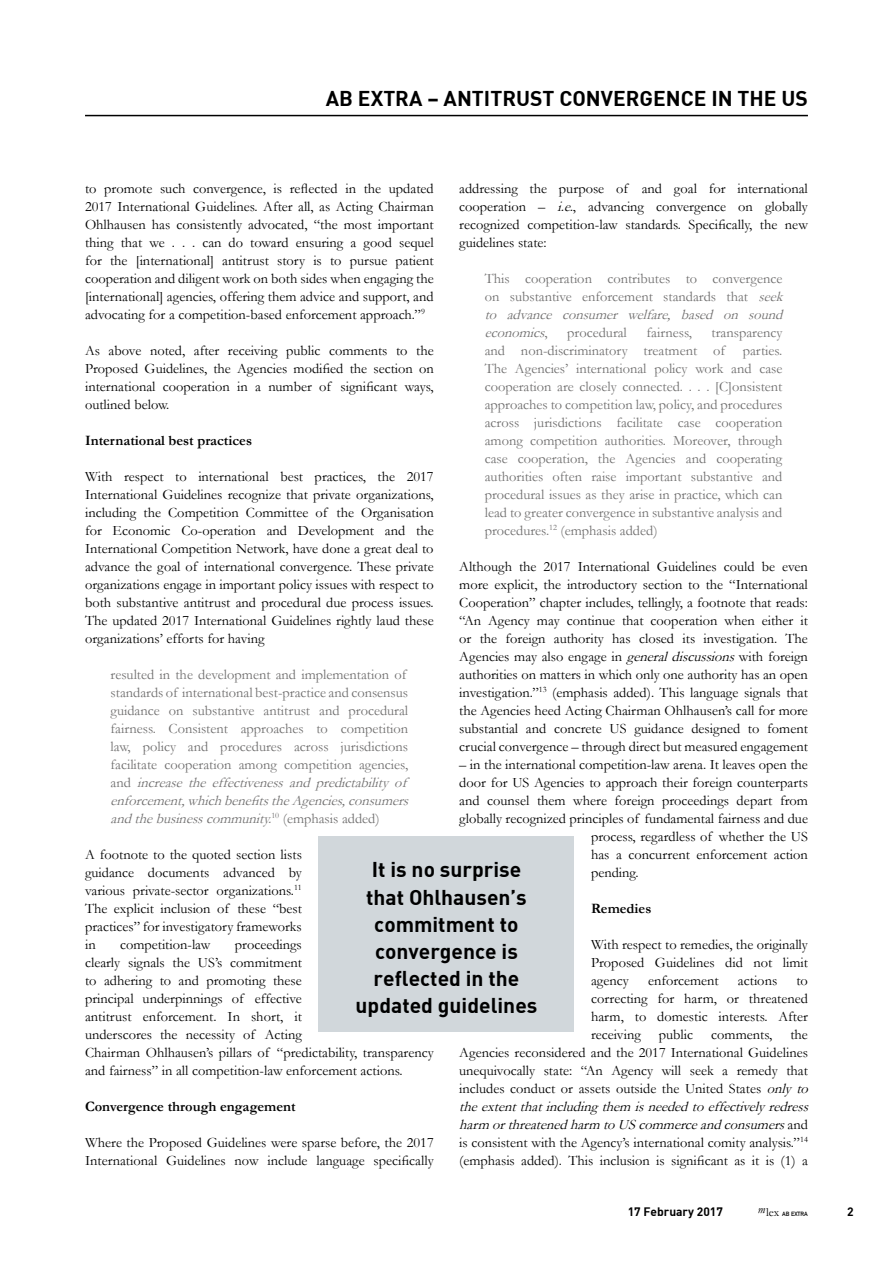
<style>
.page{position:relative;width:893px;height:1263px;background:#fff}
.page>*{position:absolute;margin:0;border:0;box-sizing:border-box;transform-origin:0 0}
.t1{font:21px/27px "DIN Bold";color:#000;text-align:center}
.t2{font:14.4px/18px "Garamond";color:#000;text-align:justify}
.t3{font:14.4px/18px "Garamond";color:#706f6f}
.t4{font:700 14.4px "Garamond";color:#000}
.t5{font:12px "DIN Bold";color:#000}
.t6{font:6px "DIN Mittelschrift";color:#000}
.s1{font-style:italic}
.s2{font-family:"Garamond";font-size:12px}
</style>
<div class="page">
<hr style="left:85px;top:115px;width:723px;height:1px;background:#000">
<div style="left:319px;top:836px;width:255px;height:196px;background:#d1d7db"></div>
<h1 class="t1" style="left:326px;top:84px;width:484px">AB EXTRA – ANTITRUST CONVERGENCE IN THE US</h1>
<p class="t2" style="left:85px;top:179px;width:350px">to promote such convergence, is reflected in the updated 2017 International Guidelines. After all, as Acting Chairman Ohlhausen has consistently advocated, “the most important thing that we . . . can do toward ensuring a good sequel for the [international] antitrust story is to pursue patient cooperation and diligent work on both sides when engaging the [international] agencies, offering them advice and support, and advocating for a competition-based enforcement approach.”<sup>9</sup></p>
<p class="t2" style="left:85px;top:341px;width:350px">As above noted, after receiving public comments to the Proposed Guidelines, the Agencies modified the section on international cooperation in a number of significant ways, outlined below.</p>
<p class="t4" style="left:85px;top:431px;width:168px">International best practices</p>
<p class="t2" style="left:85px;top:467px;width:350px">With respect to international best practices, the 2017<br>International Guidelines recognize that private organizations, including the Competition Committee of the Organisation for Economic Co-operation and Development and the International Competition Network, have done a great deal to advance the goal of international convergence. These private organizations engage in important policy issues with respect to both substantive antitrust and procedural due process issues.<br>The updated 2017 International Guidelines rightly laud these organizations’ efforts for having</p>
<p class="t3" style="left:111px;top:665px;width:304px">resulted in the development and implementation of standards of international best-practice and consensus guidance on substantive antitrust and procedural fairness. Consistent approaches to competition law, policy and procedures across jurisdictions facilitate cooperation among competition agencies, a n d <span class="s1">increase the effectiveness and predictability of enforcement,whichbenefitstheAgencies,consumers andthebusinesscommunity.</span><sup>1</sup> <sup>0</sup> ( e m p h a s i s a d d e d )</p>
<p class="t2" style="left:85px;top:845px;width:218px">A footnote to the quoted section lists guidance documents advanced by various private-sector organizations.<sup>11<br></sup>The explicit inclusion of these “best practices” for investigatory frameworks in</p>
<p class="t2" style="left:459px;top:179px;width:350px">addressing the purpose of and goal for international cooperation – <span class="s1">i.e.</span>, advancing convergence on globally recognized competition-law standards. Specifically, the new guidelines state:</p>
<p class="t3" style="left:485px;top:269px;width:304px">This cooperation contributes to convergence on substantive enforcement standards that <span class="s1">seek to advance consumer welfare, based on sound economics</span>,</p>
<p class="t3" style="left:567px;top:323px;width:61px">procedural</p>
<p class="t3" style="left:647px;top:323px;width:47px">fairness,</p>
<p class="t3" style="left:485px;top:323px;width:299px;text-align:justify;text-indent:227px">transparency and non-discriminatory treatment of parties.<br>The Agencies’ international policy work and case cooperation are closely connected. . . . [C]onsistent approaches to competition law, policy, and procedures across jurisdictions facilitate case cooperation among competition authorities. Moreover, through case cooperation, the Agencies and cooperating authorities often raise important substantive and procedural issues as they arise in practice, which can lead to greater convergence in substantive analysis and procedures.<sup>12</sup> (emphasis added)</p>
<p class="t2" style="left:459px;top:557px;width:350px">Although the 2017 International Guidelines could be even more explicit, the introductory section to the “International Cooperation” chapter includes, tellingly, a footnote that reads: “An Agency may continue that cooperation when either it or the foreign authority has closed its investigation. The Agencies may also engage in <span class="s1">generaldiscussions</span>with foreign authorities on matters in which only one authority has an open investigation.”<sup>13</sup> (emphasis added). This language signals that the Agencies heed Acting Chairman Ohlhausen’s call for more substantial and concrete US guidance designed to foment crucial convergence – through direct but measured engagement</p>
<p class="t2" style="left:459px;top:755px;width:350px">– in the international competition-law arena. It leaves open the</p>
<p class="t2" style="left:459px;top:773px;width:350px">door for US Agencies to approach their foreign counterparts</p>
<p class="t2" style="left:459px;top:791px;width:350px">and counsel them where foreign proceedings depart from</p>
<p class="t2" style="left:459px;top:809px;width:350px">globally recognized principles of fundamental fairness and due</p>
<p class="t2" style="left:591px;top:827px;width:218px">process, regardless of whether the US</p>
<p class="t2" style="left:591px;top:845px;width:218px">has a concurrent enforcement action</p>
<p class="t2" style="left:591px;top:863px;width:49px">pending.</p>
<p class="t4" style="left:591px;top:899px;width:62px">Remedies</p>
<p class="t2" style="left:591px;top:935px;width:218px">With respect to remedies, the originally Proposed Guidelines did not limit agency</p>
<h1 class="t1" style="left:356px;top:855px;width:183px">It is no surprise that Ohlhausen’s commitment to convergence is reflected in the updated guidelines</h1>
<p class="t2" style="left:85px;top:935px;width:350px;text-align:left;text-indent:150px">proceedings<br>clearly signals the US’s commitment<br>to adhering to and promoting these<br>principal underpinnings of effective<br>antitrust enforcement. In short, it<br>underscores the necessity of Acting<br>Chairman Ohlhausen’s pillars of “predictability, transparency and fairness” in all competition-law enforcement actions.</p>
<p class="t4" style="left:85px;top:1097px;width:212px">Convergence through engagement</p>
<p class="t2" style="left:85px;top:1133px;width:350px">Where the Proposed Guidelines were sparse before, the 2017<br>International Guidelines now include language specifically</p>
<p class="t2" style="left:120px;top:935px;width:92px">competition-law</p>
<p class="t2" style="left:648px;top:971px;width:72px">enforcement</p>
<p class="t2" style="left:738px;top:971px;width:41px">actions</p>
<p class="t2" style="left:591px;top:971px;width:218px;text-indent:205px">to correcting for harm, or threatened harm, to domestic interests. After receiving</p>
<p class="t2" style="left:659px;top:1025px;width:36px">public</p>
<p class="t2" style="left:711px;top:1025px;width:63px">comments,</p>
<p class="t2" style="left:459px;top:1025px;width:355px;text-align:left;text-indent:331px">the Agencies reconsidered and the 2017 International Guidelines unequivocally state: “An Agency will seek a remedy that includes conduct or assets outside the United States <span class="s1">onlyto theextentthatincludingthem isneededtoeffectivelyredress harm orthreatenedharm toUScommerceandconsumers</span>a n d is consistent with the Agency’s international comity analysis.”<sup>14 </sup>(emphasis added). This inclusion is significant as it is (1) a</p>
<p class="t5" style="left:628px;top:1203px;width:97px">17 February 2017</p>
<p class="t6" style="left:758px;top:1210px;width:51px"><sup>m</sup><span class="s2">lex</span> AB EXTRA</p>
<p class="t5" style="left:847px;top:1203px;width:8px">2</p>
</div>
